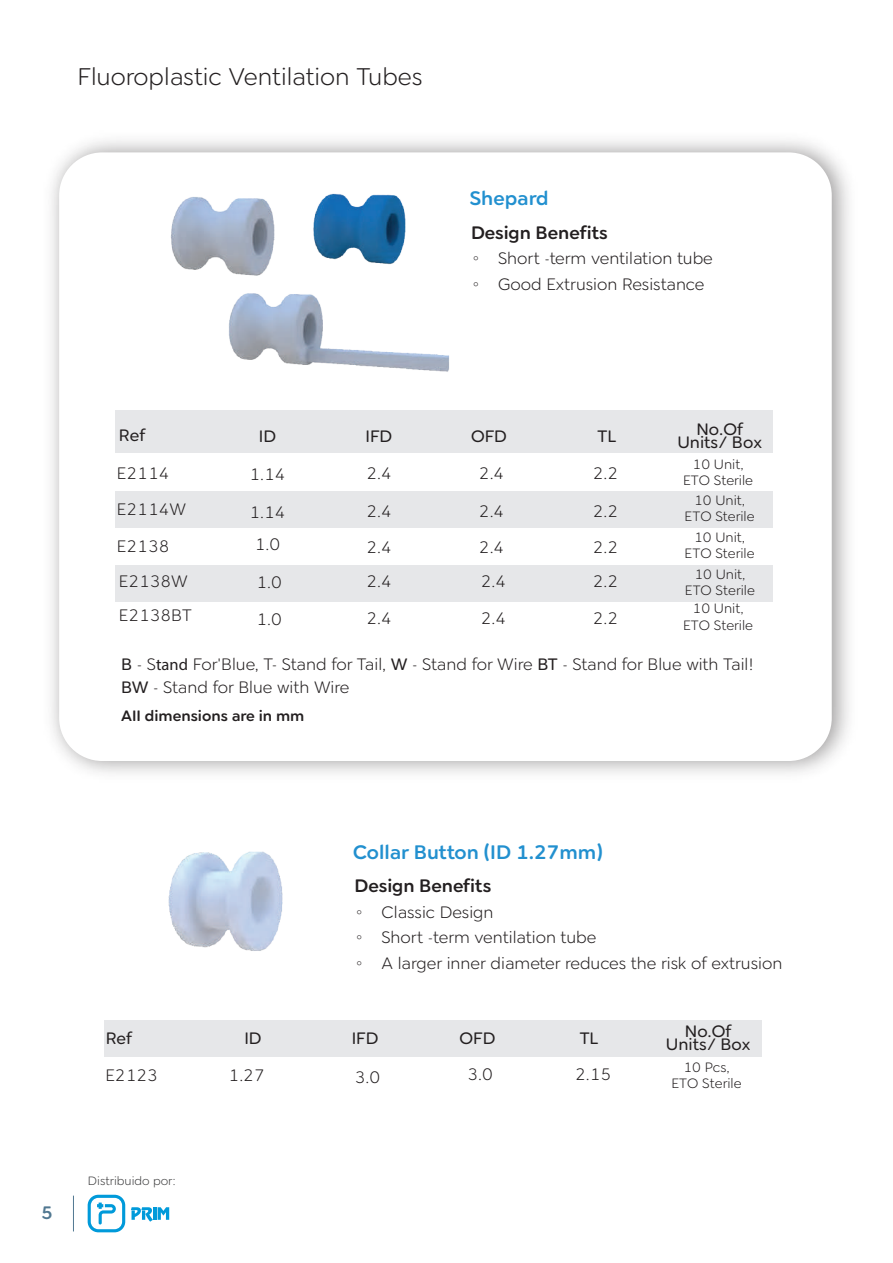
<style>
.page{position:relative;width:893px;height:1263px;background:#fff}
.page>*{position:absolute;margin:0;border:0;box-sizing:border-box;transform-origin:0 0}
.t1{font:300 24px "Cerco";color:#231f20}
.t2{font:500 19.5px "Cerco";color:#2290cf}
.t3{font:500 18px "Cerco";color:#231f20}
.t4{font:500 18px "Cerco";color:#517891}
.t5{font:300 16.5px/25.5px "Cerco";color:#231f20}
.t6{font:16.5px/13.5px "Cerco";color:#231f20;text-align:center}
.t7{font:500 15px "Cerco";color:#231f20}
.t8{font:300 13.5px/16.2px "Cerco";color:#231f20;text-align:center}
.t9{font:300 12px "Cerco";color:#3e3e3f}
.s1{font-weight:400}
.s2{font-family:"Myriad Pro";font-weight:400}
</style>
<div class="page">
<div style="left:116px;top:411px;width:657px;height:42px;background:#e6e7e9"></div>
<div style="left:116px;top:491px;width:657px;height:36px;background:#e6e7e9"></div>
<div style="left:116px;top:565px;width:657px;height:36px;background:#e6e7e9"></div>
<div style="left:104px;top:1020px;width:657px;height:36px;background:#e6e7e9"></div>
<img style="left:313px;top:193px;width:93px;height:72px">
<img style="left:229px;top:293px;width:220px;height:79px">
<img style="left:171px;top:197px;width:104px;height:79px">
<img style="left:168px;top:851px;width:114px;height:100px">
<svg style="left:88px;top:1195px;width:37px;height:37px"></svg>
<svg style="left:131px;top:1207px;width:38px;height:15px"></svg>
<hr style="left:73px;top:1195px;width:1px;height:36px;background:#517891">
<h1 class="t1" style="left:78px;top:59px;width:346px">Fluoroplastic Ventilation Tubes</h1>
<p class="t2" style="left:470px;top:183px;width:80px">Shepard</p>
<p class="t3" style="left:471px;top:218px;width:138px">Design Benefits</p>
<p class="t5" style="left:471px;top:245px;width:243px">◦ Short -term ventilation tube ◦ Good Extrusion Resistance</p>
<p class="t6" style="left:119px;top:428px;width:28px">Ref</p>
<p class="t6" style="left:259px;top:428px;width:19px">ID</p>
<p class="t6" style="left:598px;top:428px;width:20px">TL</p>
<p class="t6" style="left:677px;top:421px;width:86px">No.Of<br>Units/ Box</p>
<p class="t6" style="left:366px;top:428px;width:28px">IFD</p>
<p class="t6" style="left:471px;top:428px;width:37px">OFD</p>
<p class="t5" style="left:366px;top:460px;width:27px">2.4</p>
<p class="t5" style="left:479px;top:460px;width:27px">2.4</p>
<p class="t5" style="left:593px;top:460px;width:27px">2.2</p>
<p class="t8" style="left:683px;top:456px;width:72px">10 Unit,<br>ETO Sterile</p>
<p class="t8" style="left:685px;top:491px;width:72px">10 Unit,<br>ETO Sterile</p>
<p class="t8" style="left:685px;top:528px;width:72px">10 Unit,<br>ETO Sterile</p>
<p class="t5" style="left:117px;top:459px;width:54px">E2114</p>
<p class="t5" style="left:249px;top:460px;width:38px">1.14</p>
<p class="t5" style="left:249px;top:495px;width:38px;line-height:32.2px;text-align:center">1.14<br>1.0</p>
<p class="t5" style="left:117px;top:495px;width:71px">E2114W</p>
<p class="t5" style="left:117px;top:528px;width:72px;line-height:34.8px">E2138<br>E2138W</p>
<p class="t5" style="left:366px;top:498px;width:27px">2.4</p>
<p class="t5" style="left:479px;top:498px;width:27px">2.4</p>
<p class="t5" style="left:366px;top:534px;width:27px">2.4</p>
<p class="t5" style="left:479px;top:534px;width:27px">2.4</p>
<p class="t5" style="left:593px;top:492px;width:27px;line-height:36.3px">2.2<br>2.2</p>
<p class="t5" style="left:366px;top:568px;width:27px">2.4</p>
<p class="t5" style="left:481px;top:568px;width:27px">2.4</p>
<p class="t5" style="left:593px;top:568px;width:27px">2.2</p>
<p class="t8" style="left:685px;top:565px;width:72px">10 Unit,<br>ETO Sterile</p>
<p class="t8" style="left:683px;top:600px;width:72px">10 Unit,<br>ETO Sterile</p>
<p class="t5" style="left:257px;top:568px;width:27px">1.0</p>
<p class="t5" style="left:257px;top:605px;width:27px">1.0</p>
<p class="t5" style="left:119px;top:602px;width:75px">E2138BT</p>
<p class="t5" style="left:366px;top:604px;width:27px">2.4</p>
<p class="t5" style="left:481px;top:604px;width:27px">2.4</p>
<p class="t5" style="left:593px;top:604px;width:27px">2.2</p>
<p class="t5" style="left:121px;top:652px;width:634px;line-height:22.5px"><span class="s1">B</span> - S<span class="s2">tand</span> For'Blue, T- Stand for Tail, <span class="s1">W</span> - Stand for Wire <span class="s1">BT</span> - Stand for Blue with Tail!<br><span class="s1">BW</span> - Stand for Blue with Wire</p>
<p class="t7" style="left:121px;top:704px;width:185px">AII dimensions are in mm</p>
<p class="t4" style="left:41px;top:1198px;width:13px">5</p>
<p class="t2" style="left:353px;top:837px;width:251px">Collar Button (ID 1.27mm)</p>
<p class="t3" style="left:355px;top:872px;width:138px">Design Benefits</p>
<p class="t5" style="left:355px;top:898px;width:429px">◦ Classic Design<br>◦ Short -term ventilation tube<br>◦ A larger inner diameter reduces the risk of extrusion</p>
<p class="t6" style="left:106px;top:1030px;width:28px">Ref</p>
<p class="t6" style="left:244px;top:1031px;width:19px">ID</p>
<p class="t6" style="left:580px;top:1031px;width:20px">TL</p>
<p class="t6" style="left:666px;top:1023px;width:86px">No.Of<br>Units/ Box</p>
<p class="t6" style="left:352px;top:1031px;width:28px">IFD</p>
<p class="t6" style="left:459px;top:1031px;width:37px">OFD</p>
<p class="t5" style="left:105px;top:1062px;width:54px">E2123</p>
<p class="t5" style="left:229px;top:1062px;width:38px">1.27</p>
<p class="t5" style="left:355px;top:1064px;width:27px">3.0</p>
<p class="t5" style="left:467px;top:1061px;width:27px">3.0</p>
<p class="t5" style="left:575px;top:1061px;width:38px">2.15</p>
<p class="t8" style="left:671px;top:1058px;width:72px">10 Pcs,<br>ETO Sterile</p>
<p class="t9" style="left:88px;top:1172px;width:89px">Distribuido por:</p>
</div>
